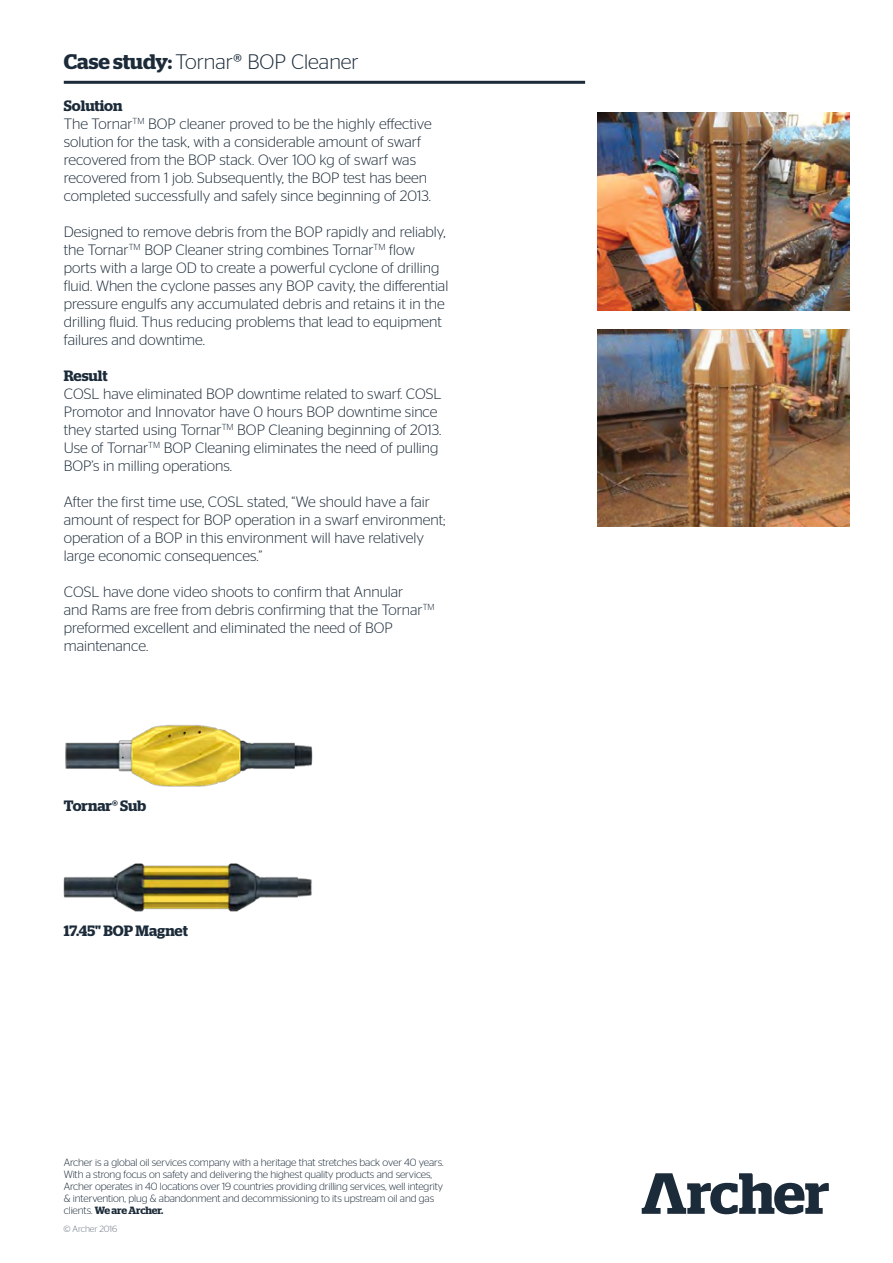
<style>
.page{position:relative;width:893px;height:1263px;background:#fff}
.page>*{position:absolute;margin:0;border:0;box-sizing:border-box;transform-origin:0 0}
.t1{font:300 21px "Stag Sans";color:#1c2b39}
.t2{font:300 15px/18px "Stag Sans";color:#1c2b39}
.t3{font:600 15px "Stag";color:#1c2b39}
.t4{font:300 10.5px/12px "Stag Sans";letter-spacing:-.01em;color:#1c2b39}
.t5{font:600 10.5px "Stag";letter-spacing:-.015em;color:#1c2b39}
.t6{font:300 9px "Stag Sans";letter-spacing:-.01em;color:#6a7481}
.s1{font-family:"Stag";font-weight:600}
.s2{font-family:"Stag Sans";font-weight:300}
</style>
<div class="page">
<svg style="left:642px;top:1173px;width:187px;height:41px"></svg>
<hr style="left:64px;top:81px;width:521px;height:3px;background:#1c2b39">
<img style="left:65px;top:725px;width:248px;height:62px">
<img style="left:64px;top:863px;width:248px;height:49px">
<img style="left:597px;top:329px;width:252px;height:198px">
<img style="left:597px;top:113px;width:252px;height:197px">
<h1 class="t1" style="left:64px;top:50px;width:297px"><span class="s1">Case study:</span> Tornar® BOP Cleaner</h1>
<p class="t3" style="left:64px;top:97px;width:60px">Solution</p>
<p class="t2" style="left:64px;top:115px;width:369px">The Tornar<sup>TM</sup> BOP cleaner proved to be the highly effective solution for the task, with a considerable amount of swarf recovered from the BOP stack. Over 100 kg of swarf was recovered from 1 job. Subsequently, the BOP test has been completed successfully and safely since beginning of 2013.</p>
<p class="t2" style="left:64px;top:223px;width:386px">Designed to remove debris from the BOP rapidly and reliably, the Tornar<sup>TM</sup> BOP Cleaner string combines Tornar<sup>TM</sup> flow ports with a large OD to create a powerful cyclone of drilling fluid. When the cyclone passes any BOP cavity, the differential pressure engulfs any accumulated debris and retains it in the drilling fluid. Thus reducing problems that lead to equipment failures and downtime.</p>
<p class="t3" style="left:64px;top:367px;width:45px">Result</p>
<p class="t2" style="left:64px;top:385px;width:379px">COSL have eliminated BOP downtime related to swarf. COSL Promotor and Innovator have 0 hours BOP downtime since they started using Tornar<sup>TM</sup> BOP Cleaning beginning of 2013.<br>Use of Tornar<sup>TM</sup> BOP Cleaning eliminates the need of pulling BOP’s in milling operations.</p>
<p class="t2" style="left:64px;top:493px;width:383px">After the first time use, COSL stated, “We should have a fair amount of respect for BOP operation in a swarf environment; operation of a BOP in this environment will have relatively large economic consequences.”</p>
<p class="t2" style="left:64px;top:583px;width:372px">COSL have done video shoots to confirm that Annular<br>and Rams are free from debris confirming that the Tornar<sup>TM </sup>preformed excellent and eliminated the need of BOP maintenance.</p>
<p class="t3" style="left:64px;top:796px;width:84px">Tornar® Sub</p>
<p class="t3" style="left:64px;top:922px;width:126px">17.45 " BOP Magnet</p>
<p class="t4" style="left:64px;top:1156px;width:381px">Archer is a global oil services company with a heritage that stretches back over 40 years.<br>With a strong focus on safety and delivering the highest quality products and services, Archer operates in 40 locations over 19 countries providing drilling services, well integrity &amp; intervention, plug &amp; abandonment and decommissioning to its upstream oil and gas</p>
<p class="t5" style="left:64px;top:1204px;width:101px"><span class="s2">clients.</span> We are Archer.</p>
<p class="t6" style="left:64px;top:1224px;width:55px">© Archer 2016</p>
</div>
